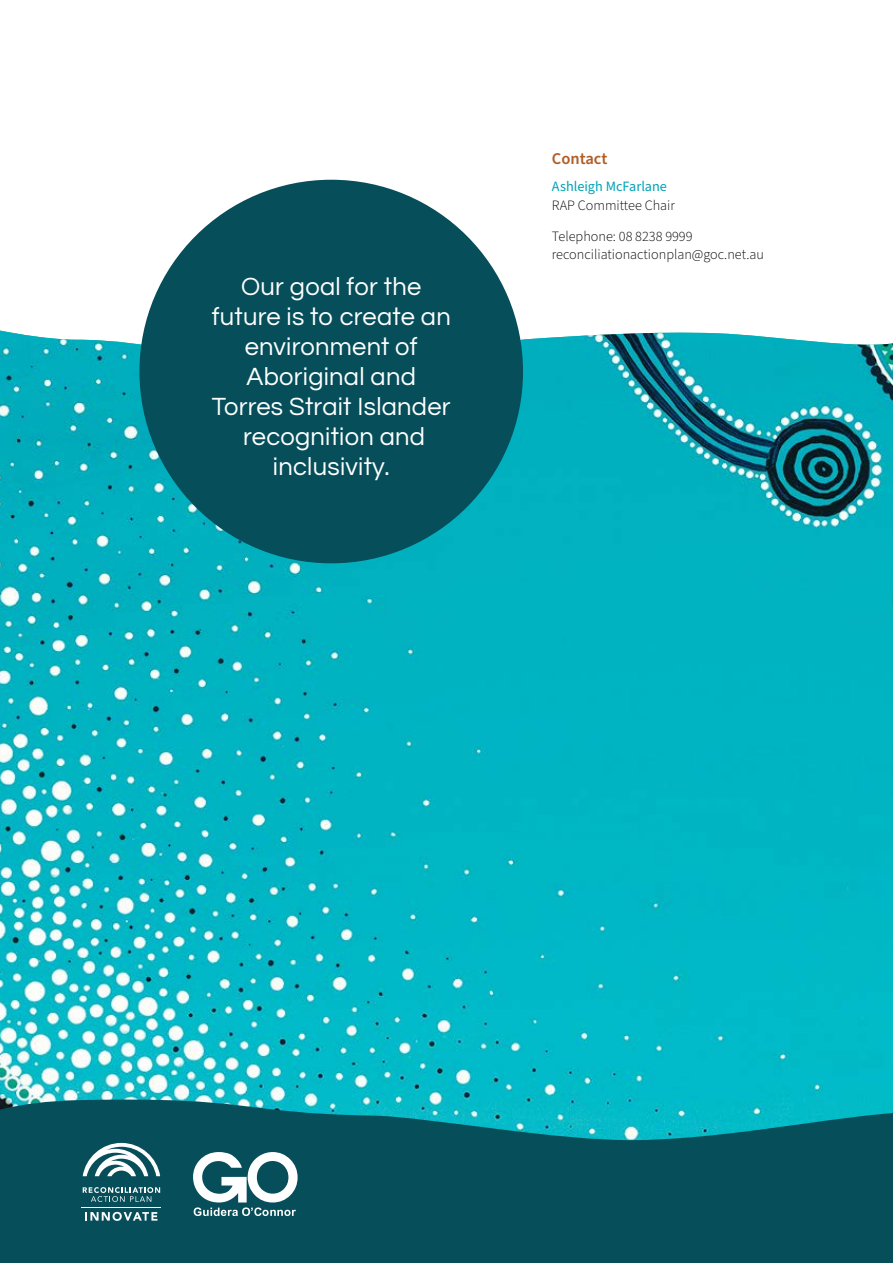
<style>
.page{position:relative;width:893px;height:1263px;background:#fff}
.page>*{position:absolute;margin:0;border:0;box-sizing:border-box;transform-origin:0 0}
.t1{font:25.5px/30px "Questrial";letter-spacing:.01em;color:#fff;text-align:center}
.t2{font:600 16.5px "Source Sans Pro";color:#b05e27}
.t3{font:300 14.25px/31.2px "Source Sans Pro";color:#000}
.t4{font:14.25px "Source Sans Pro";color:#00a2b4}
</style>
<div class="page">
<img style="left:0;top:331px;width:893px;height:765px">
<svg style="left:0;top:1096px;width:893px;height:167px;background:#085f6a"></svg>
<svg style="left:83px;top:1143px;width:77px;height:33px"></svg>
<svg style="left:83px;top:1187px;width:77px;height:15px"></svg>
<hr style="left:82px;top:1207px;width:79px;height:1px;background:#fff">
<svg style="left:85px;top:1212px;width:72px;height:9px"></svg>
<svg style="left:193px;top:1152px;width:105px;height:64px"></svg>
<div style="left:139px;top:180px;width:384px;height:383px;background:#064f5a;border-radius:50%"></div>
<p class="t1" style="left:212px;top:272px;width:241px">Our goal for the future is to create an environment of<br>Aboriginal and<br>Torres Strait Islander recognition and inclusivity.</p>
<p class="t2" style="left:552px;top:148px;width:57px">Contact</p>
<p class="t4" style="left:552px;top:177px;width:117px">Ashleigh McFarlane</p>
<p class="t3" style="left:552px;top:190px;width:142px">RAP Committee Chair<br>Telephone: 08 8238 9999</p>
<p class="t3" style="left:552px;top:240px;width:213px">reconciliationactionplan@goc.net.au</p>
</div>
